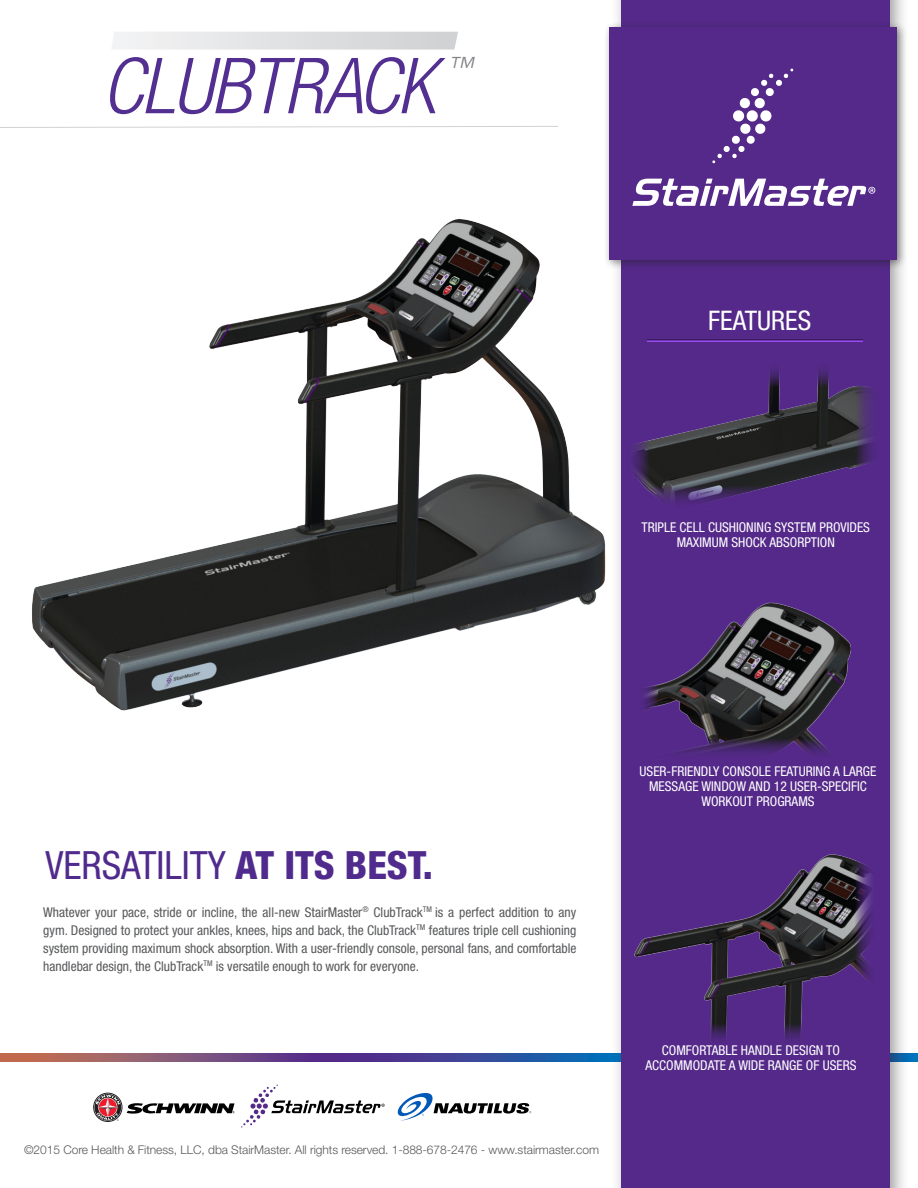
<style>
.page{position:relative;width:918px;height:1188px;background:#fff}
.page>*{position:absolute;margin:0;border:0;box-sizing:border-box;transform-origin:0 0}
.t1{font:italic 300 condensed 77.4px "Helvetica Neue LT Std";letter-spacing:-.02em;color:#522f90}
.t2{font:condensed 39px "Helvetica Neue LT Std";color:#502b8d}
.t3{font:condensed 27px "Helvetica Neue LT Std";color:#fff}
.t4{font:italic 300 condensed 26.7px "Helvetica Neue LT Std";color:#808285}
.t5{font:condensed 13.5px/18px "Helvetica Neue LT Std";color:#57585a;text-align:justify}
.t6{font:condensed 13.5px/15px "Helvetica Neue LT Std";color:#fff;text-align:center}
.t7{font:300 12px "Helvetica Neue LT Std";letter-spacing:-.005em;color:#57585a}
.s1{font-weight:800}
</style>
<div class="page">
<div style="left:618px;top:1053px;width:300px;height:9px;background:#0072bc"></div>
<svg style="left:0;top:1053px;width:610px;height:9px;background:#635085"></svg>
<svg style="left:127px;top:1103px;width:108px;height:11px"></svg>
<div style="left:94px;top:1093px;width:28px;height:28px;background:#353132;border-radius:50%"></div>
<svg style="left:94px;top:1094px;width:27px;height:27px"></svg>
<div style="left:93px;top:1093px;width:29px;height:29px;border:1px solid #231f20;border-radius:50%"></div>
<svg style="left:96px;top:1095px;width:24px;height:26px"></svg>
<svg style="left:241px;top:1085px;width:144px;height:43px"></svg>
<svg style="left:397px;top:1093px;width:134px;height:28px"></svg>
<img style="left:32px;top:219px;width:574px;height:492px">
<svg style="left:0;top:126px;width:559px;height:2px"></svg>
<div style="left:610px;top:0;width:300px;height:1188px;background:#231f20;opacity:.45"></div>
<div style="left:621px;top:0;width:269px;height:1188px;background:#542989"></div>
<hr style="left:647px;top:339px;width:216px;height:2px;background:#231f20">
<svg style="left:647px;top:341px;width:216px;height:1px"></svg>
<svg style="left:112px;top:32px;width:346px;height:18px"></svg>
<img style="left:612px;top:363px;width:261px;height:167px">
<img style="left:644px;top:602px;width:207px;height:151px">
<img style="left:634px;top:854px;width:237px;height:185px">
<div style="left:603px;top:21px;width:304px;height:249px;background:#231f20;opacity:.5"></div>
<div style="left:609px;top:27px;width:288px;height:233px;background:#542989"></div>
<svg style="left:712px;top:68px;width:81px;height:95px"></svg>
<svg style="left:632px;top:179px;width:243px;height:27px"></svg>
<p class="t1" style="left:102px;top:41px;width:335px">CLUBTRACK</p>
<p class="t4" style="left:447px;top:51px;width:28px">™</p>
<p class="t3" style="left:708px;top:305px;width:105px">FEATURES</p>
<p class="t6" style="left:642px;top:520px;width:230px">TRIPLE CELL CUSHIONING SYSTEM PROVIDES<br>MAXIMUM SHOCK ABSORPTION</p>
<p class="t2" style="left:45px;top:843px;width:389px">VERSATILITY <span class="s1">AT ITS BEST.</span></p>
<p class="t5" style="left:43px;top:903px;width:535px">Whatever your pace, stride or incline, the all-new StairMaster<sup>®</sup> ClubTrack<sup>TM</sup> is a perfect addition to any gym. Designed to protect your ankles, knees, hips and back, the ClubTrack<sup>TM</sup> features triple cell cushioning system providing maximum shock absorption. With a user-friendly console, personal fans, and comfortable handlebar design, the ClubTrack<sup>TM</sup> is versatile enough to work for everyone.</p>
<p class="t7" style="left:24px;top:1142px;width:576px">©2015 Core Health &amp; Fitness, LLC, dba StairMaster. All rights reserved. 1-888-678-2476 - www.stairmaster.com</p>
<p class="t6" style="left:640px;top:763px;width:238px">USER-FRIENDLY CONSOLE FEATURING A LARGE<br>MESSAGE WINDOW AND 12 USER-SPECIFIC<br>WORKOUT PROGRAMS</p>
<p class="t6" style="left:645px;top:1043px;width:213px">COMFORTABLE HANDLE DESIGN TO<br>ACCOMMODATE A WIDE RANGE OF USERS</p>
</div>
